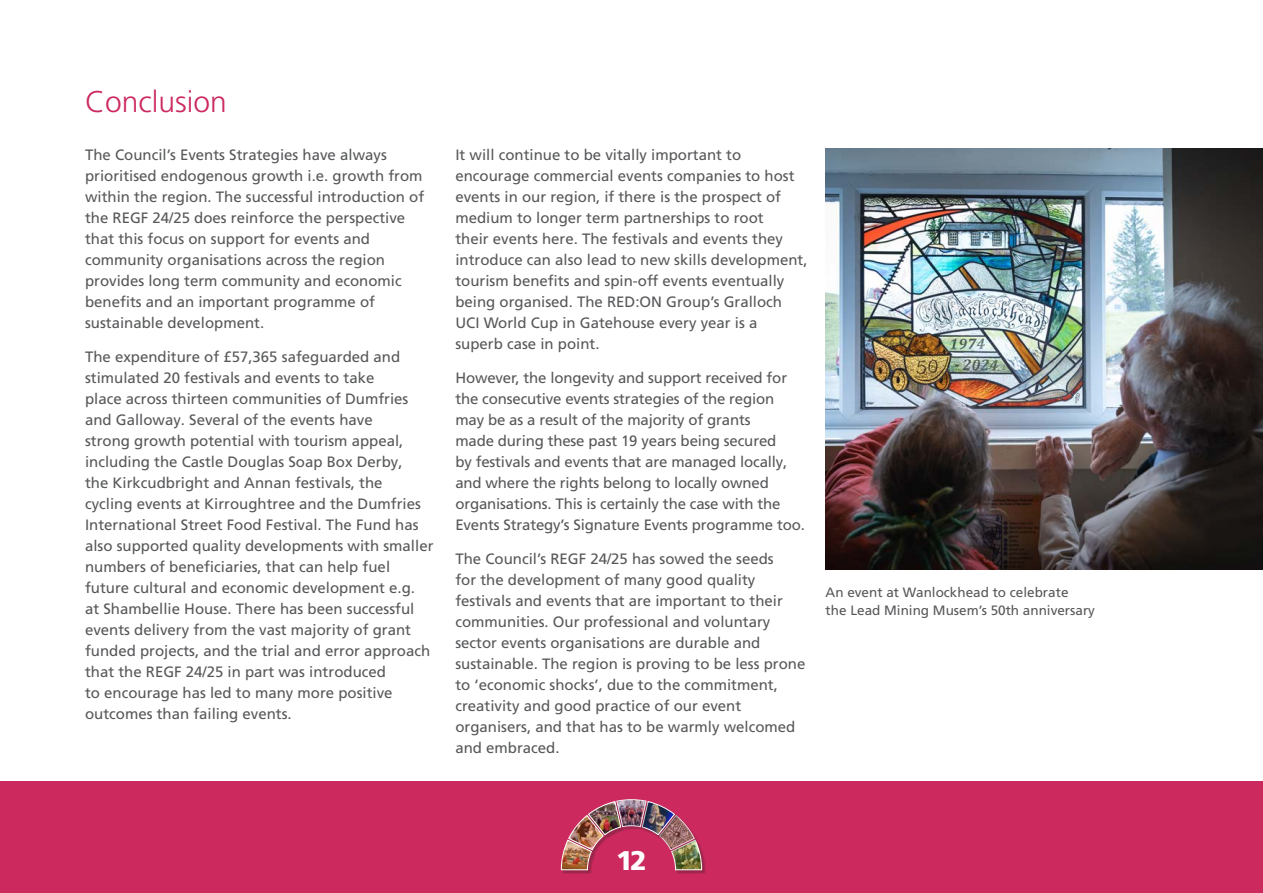
<style>
.page{position:relative;width:1263px;height:893px;background:#fff}
.page>*{position:absolute;margin:0;border:0;box-sizing:border-box;transform-origin:0 0}
.headings{font:300 30px "Frutiger LT Pro";color:#cc295e}
.t1{font:900 27px "Frutiger LT Pro";color:#fff}
.body{font:15px/21px "Frutiger LT Pro";color:#57585a}
.body-2{font:13.5px/18px "Frutiger LT Pro";color:#57585a}
</style>
<div class="page">
<div style="left:0;top:781px;width:1263px;height:112px;background:#cc295e"></div>
<div style="left:672px;top:841px;width:34px;height:33px;background:#231f20;opacity:.3"></div>
<div style="left:562px;top:841px;width:34px;height:33px;background:#231f20;opacity:.3"></div>
<img style="left:561px;top:799px;width:141px;height:71px">
<img style="left:826px;top:149px;width:437px;height:420px">
<p class="headings" style="left:85px;top:84px;width:143px">Conclusion</p>
<p class="body" style="left:85px;top:144px;width:341px">The Council’s Events Strategies have always prioritised endogenous growth i.e. growth from within the region. The successful introduction of the REGF 24/25 does reinforce the perspective that this focus on support for events and community organisations across the region provides long term community and economic benefits and an important programme of sustainable development.</p>
<p class="body" style="left:85px;top:346px;width:350px">The expenditure of £57,365 safeguarded and stimulated 20 festivals and events to take<br>place across thirteen communities of Dumfries and Galloway. Several of the events have<br>strong growth potential with tourism appeal, including the Castle Douglas Soap Box Derby,<br>the Kirkcudbright and Annan festivals, the cycling events at Kirroughtree and the Dumfries International Street Food Festival. The Fund has also supported quality developments with smaller numbers of beneficiaries, that can help fuel future cultural and economic development e.g.<br>at Shambellie House. There has been successful events delivery from the vast majority of grant funded projects, and the trial and error approach that the REGF 24/25 in part was introduced<br>to encourage has led to many more positive outcomes than failing events.</p>
<p class="body" style="left:455px;top:144px;width:354px">It will continue to be vitally important to encourage commercial events companies to host events in our region, if there is the prospect of medium to longer term partnerships to root<br>their events here. The festivals and events they introduce can also lead to new skills development, tourism benefits and spin-off events eventually being organised. The RED:ON Group’s Gralloch UCI World Cup in Gatehouse every year is a superb case in point.</p>
<p class="body" style="left:455px;top:367px;width:351px">However, the longevity and support received for the consecutive events strategies of the region may be as a result of the majority of grants<br>made during these past 19 years being secured<br>by festivals and events that are managed locally, and where the rights belong to locally owned organisations. This is certainly the case with the Events Strategy’s Signature Events programme too.</p>
<p class="body" style="left:455px;top:548px;width:352px">The Council’s REGF 24/25 has sowed the seeds<br>for the development of many good quality festivals and events that are important to their communities. Our professional and voluntary sector events organisations are durable and sustainable. The region is proving to be less prone to ‘economic shocks’, due to the commitment, creativity and good practice of our event organisers, and that has to be warmly welcomed and embraced.</p>
<p class="body-2" style="left:826px;top:583px;width:271px">An event at Wanlockhead to celebrate<br>the Lead Mining Musem’s 50th anniversary</p>
<h2 class="t1" style="left:616px;top:844px;width:32px">12</h2>
</div>
